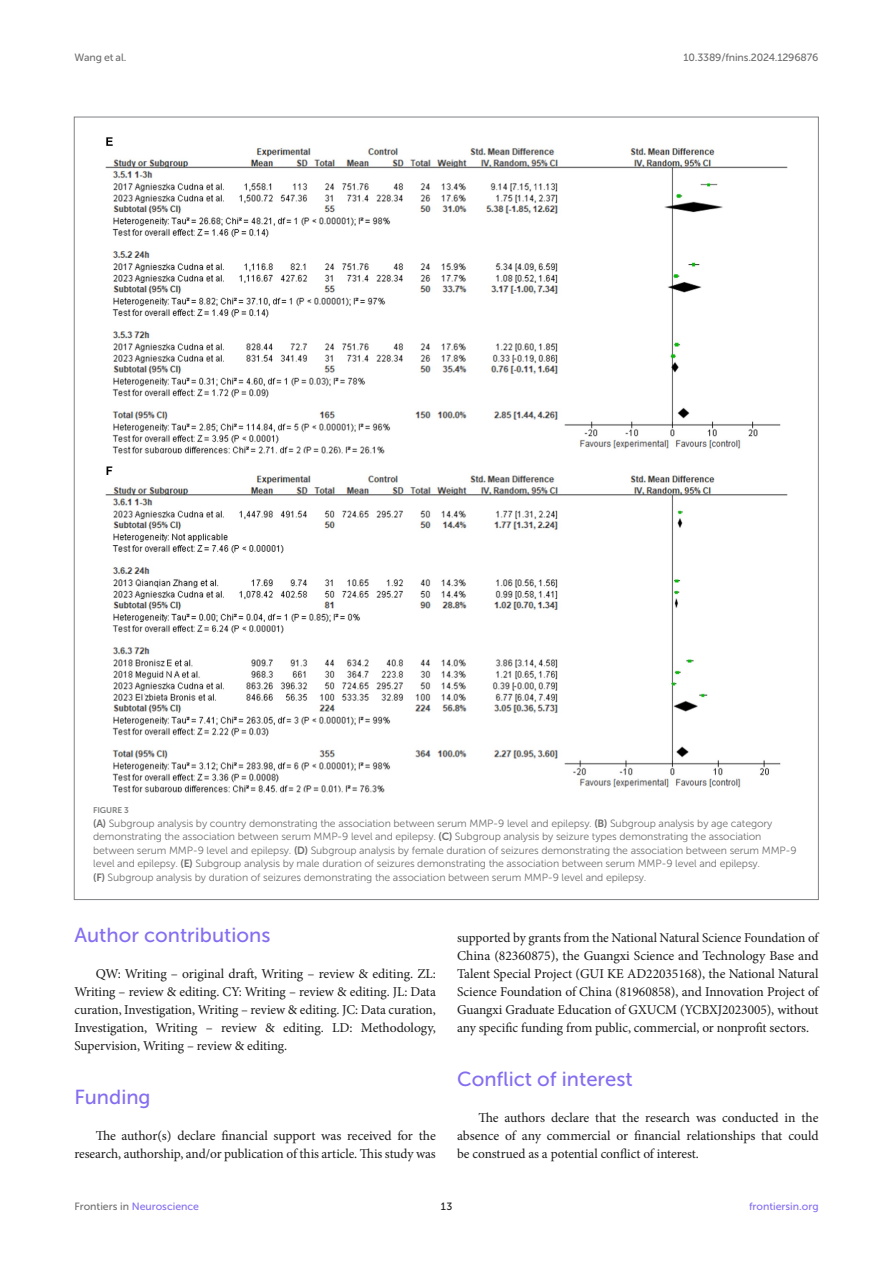
<style>
.page{position:relative;width:893px;height:1263px;background:#fff}
.page>*{position:absolute;margin:0;border:0;box-sizing:border-box;transform-origin:0 0}
.HEAD_1{font:20.25px "Museo Sans 500";color:#856df0}
.TEXT_FLUSH{font:13.5px/18px "Minion Pro";letter-spacing:-.005em;color:#1b1c1b;text-align:justify}
.FIG_LEG{font:10.5px/13.5px "Museo Sans 300";letter-spacing:-.01em;color:#706f70}
.t1{font:10.5px "Museo Sans 500";color:#856df0}
.t2{font:10.5px "Museo Sans 500";letter-spacing:-.015em;color:#706f70}
.t3{font:10.5px "Museo Sans 500";color:#1b1c1b}
.FIG_HD{font:8.25px "Museo Sans 700";letter-spacing:-.01em;color:#7e7f7f}
.s1{font-family:"Museo Sans 700"}
.s2{color:#706f70}
</style>
<div class="page">
<img style="left:105px;top:137px;width:683px;height:656px">
<p class="t2" style="left:74px;top:51px;width:53px">Wang et al.</p>
<p class="t2" style="left:684px;top:51px;width:136px">10.3389/fnins.2024.1296876</p>
<p class="FIG_HD" style="left:93px;top:806px;width:37px">FIGURE 3</p>
<p class="FIG_LEG" style="left:93px;top:816px;width:705px"><span class="s1">(A)</span> Subgroup analysis by country demonstrating the association between serum MMP-9 level and epilepsy. <span class="s1">(B)</span> Subgroup analysis by age category demonstrating the association between serum MMP-9 level and epilepsy. <span class="s1">(C)</span> Subgroup analysis by seizure types demonstrating the association between serum MMP-9 level and epilepsy. <span class="s1">(D)</span> Subgroup analysis by female duration of seizures demonstrating the association between serum MMP-9 level and epilepsy. <span class="s1">(E)</span> Subgroup analysis by male duration of seizures demonstrating the association between serum MMP-9 level and epilepsy.<br><span class="s1">(F)</span> Subgroup analysis by duration of seizures demonstrating the association between serum MMP-9 level and epilepsy.</p>
<p class="HEAD_1" style="left:74px;top:924px;width:197px">Author contributions</p>
<p class="TEXT_FLUSH" style="left:74px;top:965px;width:363px;text-indent:21px">QW: Writing – original draft, Writing – review &amp; editing. ZL:<br>Writing – review &amp; editing. CY: Writing – review &amp; editing. JL: Data curation, Investigation, Writing – review &amp; editing. JC: Data curation, Investigation, Writing – review &amp; editing. LD: Methodology, Supervision, Writing – review &amp; editing.</p>
<p class="HEAD_1" style="left:74px;top:1086px;width:78px">Funding</p>
<p class="TEXT_FLUSH" style="left:74px;top:1127px;width:363px;text-align:right">The author(s) declare financial support was received for the research, authorship, and/or publication of this article. This study was</p>
<p class="TEXT_FLUSH" style="left:457px;top:929px;width:363px">supported by grants from the National Natural Science Foundation of China (82360875), the Guangxi Science and Technology Base and Talent Special Project (GUI KE AD22035168), the National Natural Science Foundation of China (81960858), and Innovation Project of Guangxi Graduate Education of GXUCM (YCBXJ2023005), without any specific funding from public, commercial, or nonprofit sectors.</p>
<p class="HEAD_1" style="left:457px;top:1068px;width:177px">Conflict of interest</p>
<p class="TEXT_FLUSH" style="left:457px;top:1109px;width:363px;text-indent:21px">The authors declare that the research was conducted in the absence of any commercial or financial relationships that could be construed as a potential conflict of interest.</p>
<p class="t1" style="left:74px;top:1200px;width:126px"><span class="s2">Frontiers in</span> Neuroscience</p>
<p class="t3" style="left:441px;top:1200px;width:13px">13</p>
<p class="t1" style="left:749px;top:1200px;width:71px">frontiersin.org</p>
</div>
